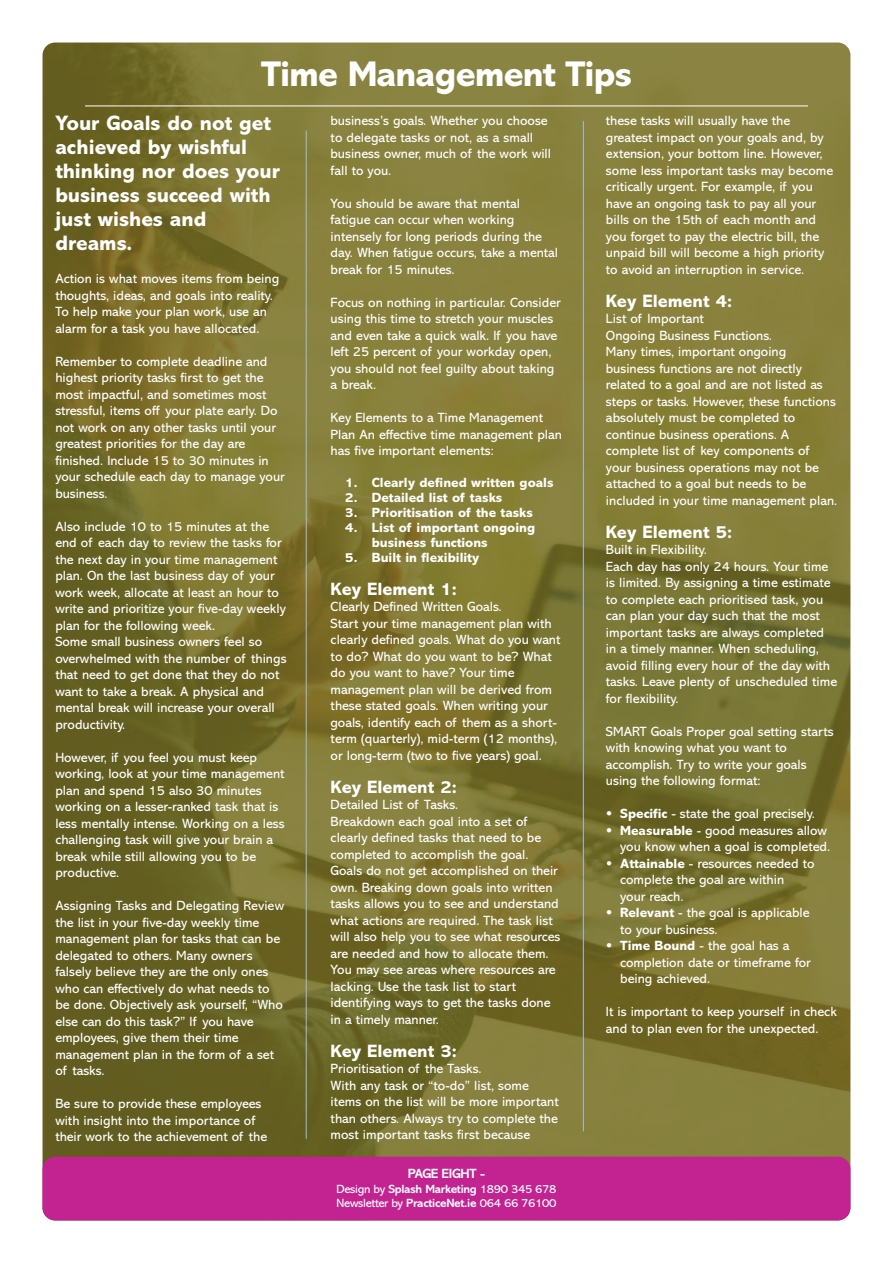
<style>
.page{position:relative;width:893px;height:1263px;background:#fff}
.page>*{position:absolute;margin:0;border:0;box-sizing:border-box;transform-origin:0 0}
.t1{font:800 36px "Abadi";letter-spacing:-.025em;color:#fff}
.t2{font:800 21px/24px "Abadi";color:#fff}
.t3{font:800 18px "Abadi";color:#fff}
.t4{font:13.5px/16.5px "Abadi";color:#fff}
.t5{font:800 13.5px/15px "Abadi";color:#fff}
.t6{font:700 13.5px "Abadi";letter-spacing:-.025em;color:#fff}
.t7{font:12px/14.4px "Abadi";letter-spacing:-.025em;color:#fff}
.s1{font-weight:700}
.s2{font-weight:800}
</style>
<div class="page">
<img style="left:43px;top:43px;width:807px;height:1177px;border-radius:13px">
<hr style="left:306px;top:130px;width:1px;height:1009px;background:#a4bdd9">
<hr style="left:583px;top:121px;width:1px;height:1010px;background:#a4bdd9">
<hr style="left:85px;top:106px;width:723px;height:1px;background:#fff">
<div style="left:43px;top:1157px;width:807px;height:63px;background:#c32390;border-radius:13px"></div>
<h1 class="t1" style="left:261px;top:61px;width:372px">Time Management Tips</h1>
<h2 class="t2" style="left:55px;top:113px;width:226px">Your Goals do not get achieved by wishful thinking nor does your business succeed with just wishes and dreams.</h2>
<p class="t4" style="left:55px;top:272px;width:225px">Action is what moves items from being thoughts, ideas, and goals into reality.<br>To help make your plan work, use an alarm for a task you have allocated.</p>
<p class="t4" style="left:55px;top:354px;width:231px">Remember to complete deadline and highest priority tasks first to get the most impactful, and sometimes most stressful, items off your plate early. Do not work on any other tasks until your greatest priorities for the day are finished. Include 15 to 30 minutes in your schedule each day to manage your business.</p>
<p class="t4" style="left:55px;top:519px;width:233px">Also include 10 to 15 minutes at the end of each day to review the tasks for the next day in your time management plan. On the last business day of your work week, allocate at least an hour to write and prioritize your five-day weekly plan for the following week.<br>Some small business owners feel so overwhelmed with the number of things that need to get done that they do not want to take a break. A physical and mental break will increase your overall productivity.</p>
<p class="t4" style="left:55px;top:750px;width:231px">However, if you feel you must keep working, look at your time management plan and spend 15 also 30 minutes working on a lesser-ranked task that is less mentally intense. Working on a less challenging task will give your brain a break while still allowing you to be productive.</p>
<p class="t4" style="left:55px;top:899px;width:230px">Assigning Tasks and Delegating Review the list in your five-day weekly time management plan for tasks that can be delegated to others. Many owners falsely believe they are the only ones who can effectively do what needs to be done. Objectively ask yourself, “Who else can do this task?” If you have employees, give them their time management plan in the form of a set of tasks.</p>
<p class="t4" style="left:55px;top:1097px;width:213px">Be sure to provide these employees with insight into the importance of their work to the achievement of the</p>
<p class="t4" style="left:331px;top:114px;width:222px">business’s goals. Whether you choose to delegate tasks or not, as a small business owner, much of the work will fall to you.</p>
<p class="t4" style="left:331px;top:196px;width:229px">You should be aware that mental fatigue can occur when working intensely for long periods during the day. When fatigue occurs, take a mental break for 15 minutes.</p>
<p class="t4" style="left:331px;top:295px;width:232px">Focus on nothing in particular. Consider using this time to stretch your muscles and even take a quick walk. If you have left 25 percent of your workday open, you should not feel guilty about taking a break.</p>
<p class="t4" style="left:331px;top:411px;width:233px">Key Elements to a Time Management<br>Plan An effective time management plan has five important elements:</p>
<p class="t5" style="left:345px;top:476px;width:210px">1. Clearly defined written goals</p>
<p class="t5" style="left:345px;top:491px;width:159px">2. Detailed list of tasks</p>
<p class="t5" style="left:345px;top:506px;width:190px">3. Prioritisation of the tasks</p>
<p class="t5" style="left:372px;top:521px;width:165px;text-indent:-27px">4. List of important ongoing business functions</p>
<p class="t5" style="left:345px;top:551px;width:136px">5. Built in flexibility</p>
<h3 class="t3" style="left:331px;top:582px;width:128px">Key Element 1:</h3>
<p class="t4" style="left:331px;top:600px;width:231px">Clearly Defined Written Goals.<br>Start your time management plan with clearly defined goals. What do you want to do? What do you want to be? What do you want to have? Your time management plan will be derived from these stated goals. When writing your goals, identify each of them as a short&shy;term (quarterly), mid-term (12 months), or long-term (two to five years) goal.</p>
<h3 class="t3" style="left:331px;top:780px;width:128px">Key Element 2:</h3>
<p class="t4" style="left:331px;top:798px;width:231px">Detailed List of Tasks.<br>Breakdown each goal into a set of clearly defined tasks that need to be completed to accomplish the goal.<br>Goals do not get accomplished on their own. Breaking down goals into written tasks allows you to see and understand what actions are required. The task list will also help you to see what resources are needed and how to allocate them.<br>You may see areas where resources are lacking. Use the task list to start identifying ways to get the tasks done in a timely manner.</p>
<h3 class="t3" style="left:331px;top:1044px;width:128px">Key Element 3:</h3>
<p class="t4" style="left:331px;top:1062px;width:230px">Prioritisation of the Tasks.<br>With any task or “to-do” list, some items on the list will be more important than others. Always try to complete the most important tasks first because</p>
<p class="t6" style="left:408px;top:1168px;width:79px">PAGE EIGHT -</p>
<p class="t7" style="left:337px;top:1182px;width:221px">Design by <span class="s1">Splash Marketing</span> 1890 345 678<br>Newsletter by <span class="s1">PracticeNet.ie</span> 064 66 76100</p>
<p class="t4" style="left:606px;top:114px;width:229px">these tasks will usually have the greatest impact on your goals and, by extension, your bottom line. However, some less important tasks may become critically urgent. For example, if you have an ongoing task to pay all your bills on the 15th of each month and you forget to pay the electric bill, the unpaid bill will become a high priority to avoid an interruption in service.</p>
<h3 class="t3" style="left:606px;top:294px;width:128px">Key Element 4:</h3>
<p class="t4" style="left:606px;top:312px;width:233px">List of Important<br>Ongoing Business Functions.<br>Many times, important ongoing business functions are not directly related to a goal and are not listed as steps or tasks. However, these functions absolutely must be completed to continue business operations. A complete list of key components of your business operations may not be attached to a goal but needs to be included in your time management plan.</p>
<h3 class="t3" style="left:606px;top:525px;width:128px">Key Element 5:</h3>
<p class="t4" style="left:606px;top:543px;width:233px">Built in Flexibility.<br>Each day has only 24 hours. Your time is limited. By assigning a time estimate to complete each prioritised task, you can plan your day such that the most important tasks are always completed in a timely manner. When scheduling, avoid filling every hour of the day with tasks. Leave plenty of unscheduled time for flexibility.</p>
<p class="t4" style="left:606px;top:724px;width:229px">SMART Goals Proper goal setting starts with knowing what you want to accomplish. Try to write your goals using the following format:</p>
<p class="t4" style="left:606px;top:807px;width:211px"><span class="s2">• Specific</span> - state the goal precisely.</p>
<p class="t4" style="left:606px;top:823px;width:226px;text-align:right"><span class="s2">• Measurable</span> - good measures allow you know when a goal is completed.</p>
<p class="t4" style="left:620px;top:856px;width:196px;text-indent:-14px"><span class="s2">• Attainable</span> - resources needed to complete the goal are within<br>your reach.</p>
<p class="t4" style="left:620px;top:906px;width:191px;text-indent:-14px"><span class="s2">• Relevant</span> - the goal is applicable to your business.</p>
<p class="t4" style="left:620px;top:939px;width:192px;text-indent:-14px"><span class="s2">• Time Bound</span> - the goal has a completion date or timeframe for being achieved.</p>
<p class="t4" style="left:606px;top:1005px;width:233px">It is important to keep yourself in check and to plan even for the unexpected.</p>
</div>
